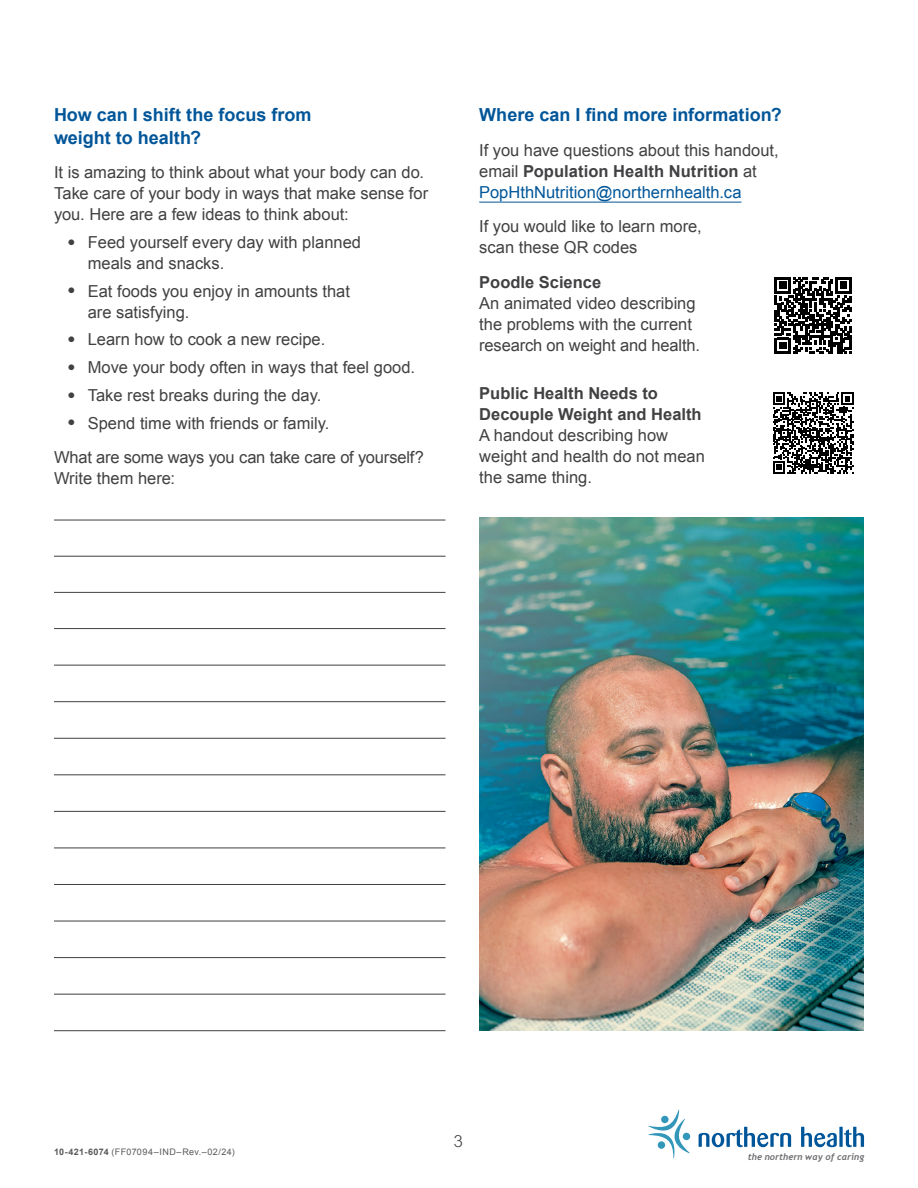
<style>
.page{position:relative;width:918px;height:1188px;background:#fff}
.page>*{position:absolute;margin:0;border:0;box-sizing:border-box;transform-origin:0 0}
.t1{font:700 18px/22.5px "Arial";color:#005699}
.t2{font:18px "Arial Lgt";color:#414042}
.t3{font:16.5px/21px "Arial";color:#414042}
.t4{font:700 16.5px/21px "Arial";color:#414042}
.t5{font:italic 700 9.15px "Trebuchet";color:#6d6e71}
.t6{font:9px "Arial";letter-spacing:.03em;color:#58595b}
.s1{font-size:13.2px}
.s2{font-weight:700}
.s3{color:#005699}
</style>
<div class="page">
<svg style="left:699px;top:1127px;width:92px;height:20px"></svg>
<svg style="left:801px;top:1127px;width:36px;height:20px"></svg>
<svg style="left:839px;top:1127px;width:4px;height:20px"></svg>
<svg style="left:844px;top:1127px;width:20px;height:20px"></svg>
<svg style="left:648px;top:1110px;width:42px;height:48px"></svg>
<hr style="left:479px;top:202px;width:262px;height:1px;background:#005699">
<svg style="left:775px;top:277px;width:77px;height:77px"></svg>
<svg style="left:773px;top:393px;width:81px;height:81px"></svg>
<hr style="left:54px;top:520px;width:392px;height:1px;background:#414042">
<hr style="left:54px;top:556px;width:392px;height:1px;background:#414042">
<hr style="left:54px;top:592px;width:392px;height:1px;background:#414042">
<hr style="left:54px;top:628px;width:392px;height:1px;background:#414042">
<hr style="left:54px;top:665px;width:392px;height:1px;background:#414042">
<hr style="left:54px;top:701px;width:392px;height:1px;background:#414042">
<hr style="left:54px;top:738px;width:392px;height:1px;background:#414042">
<hr style="left:54px;top:775px;width:392px;height:1px;background:#414042">
<hr style="left:54px;top:811px;width:392px;height:1px;background:#414042">
<hr style="left:54px;top:848px;width:392px;height:1px;background:#414042">
<hr style="left:54px;top:884px;width:392px;height:1px;background:#414042">
<hr style="left:54px;top:921px;width:392px;height:1px;background:#414042">
<hr style="left:54px;top:957px;width:392px;height:1px;background:#414042">
<hr style="left:54px;top:994px;width:392px;height:1px;background:#414042">
<hr style="left:54px;top:1030px;width:392px;height:1px;background:#414042">
<img style="left:479px;top:517px;width:385px;height:514px">
<p class="t1" style="left:54px;top:104px;width:259px">How can I shift the focus from weight to health?</p>
<p class="t3" style="left:54px;top:162px;width:376px">It is amazing to think about what your body can do.<br>Take care of your body in ways that make sense for you. Here are a few ideas to think about:</p>
<p class="t3" style="left:88px;top:232px;width:275px;text-indent:-20px"><span class="s1">●</span> Feed yourself every day with planned meals and snacks.</p>
<p class="t3" style="left:88px;top:280px;width:264px;text-indent:-20px"><span class="s1">●</span> Eat foods you enjoy in amounts that are satisfying.</p>
<p class="t3" style="left:68px;top:329px;width:259px"><span class="s1">●</span> Learn how to cook a new recipe.</p>
<p class="t3" style="left:68px;top:357px;width:349px"><span class="s1">●</span> Move your body often in ways that feel good.</p>
<p class="t3" style="left:68px;top:385px;width:255px"><span class="s1">●</span> Take rest breaks during the day.</p>
<p class="t3" style="left:54px;top:406px;width:371px;line-height:34.5px;text-indent:13px"><span class="s1">●</span> Spend time with friends or family.<br>What are some ways you can take care of yourself?</p>
<p class="t3" style="left:54px;top:468px;width:123px">Write them here:</p>
<p class="t1" style="left:479px;top:104px;width:304px">Where can I find more information?</p>
<p class="t3" style="left:479px;top:139px;width:301px">If you have questions about this handout, email <span class="s2">Population Health Nutrition</span> at<br><span class="s3">PopHthNutrition@northernhealth.ca</span></p>
<p class="t3" style="left:479px;top:216px;width:224px">If you would like to learn more, scan these QR codes</p>
<p class="t4" style="left:479px;top:272px;width:123px">Poodle Science</p>
<p class="t3" style="left:479px;top:293px;width:222px">An animated video describing the problems with the current research on weight and health.</p>
<p class="t4" style="left:479px;top:383px;width:224px">Public Health Needs to<br>Decouple Weight and Health</p>
<p class="t3" style="left:479px;top:425px;width:227px">A handout describing how weight and health do not mean the same thing.</p>
<p class="t6" style="left:54px;top:1146px;width:182px"><span class="s2">10-421-6074</span> (FF07094–IND–Rev.–02/24)</p>
<p class="t2" style="left:454px;top:1131px;width:11px">3</p>
<p class="t5" style="left:748px;top:1151px;width:118px">the northern way of caring</p>
</div>
